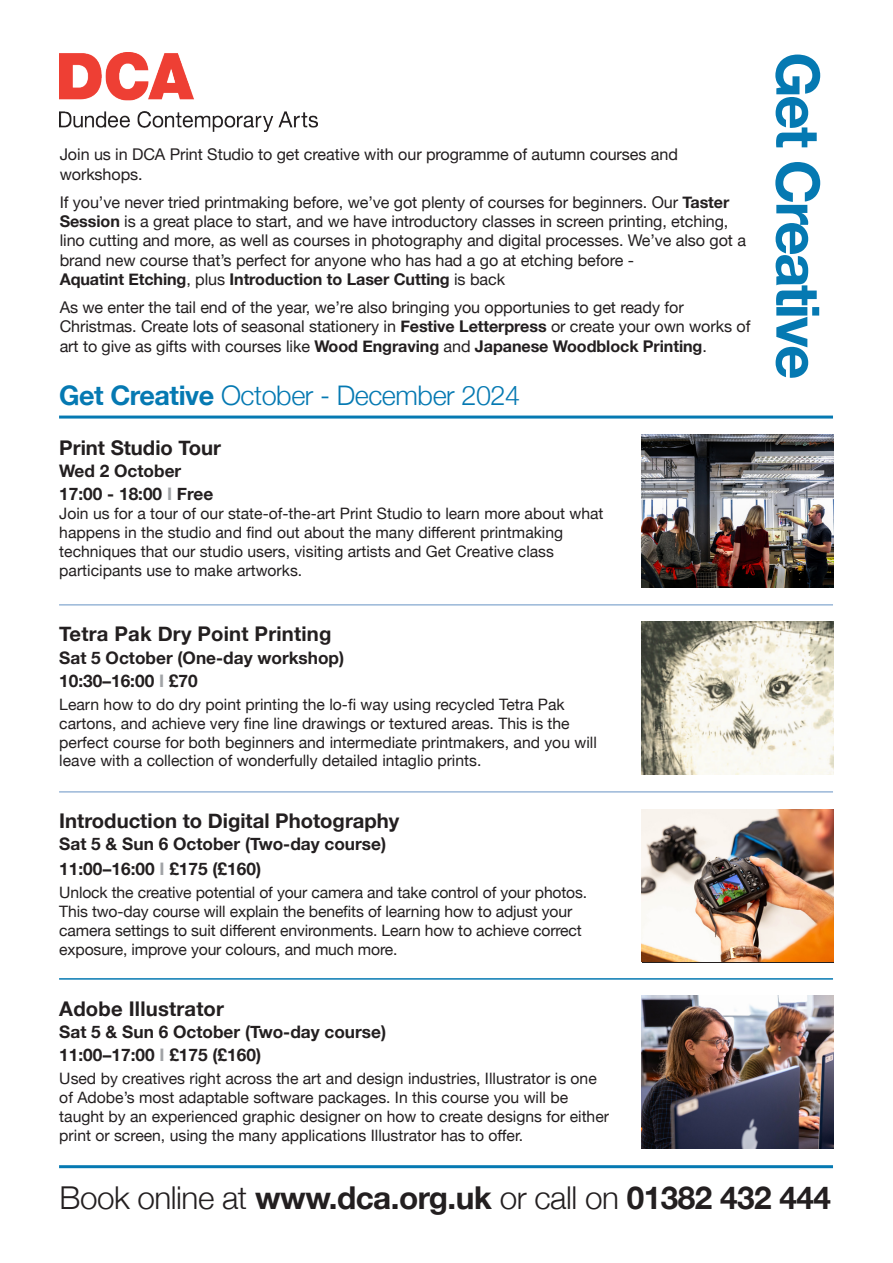
<style>
.page{position:relative;width:893px;height:1263px;background:#fff}
.page>*{position:absolute;margin:0;border:0;box-sizing:border-box;transform-origin:0 0}
.t1{font:700 60px "Helvetica Neue";letter-spacing:-.045em;color:#0579b2}
.t2{font:700 31.5px "Helvetica Neue";letter-spacing:-.015em;color:#231f20}
.t3{font:300 27px "Helvetica Neue";letter-spacing:-.015em;color:#0579b2}
.t4{font:700 20.25px "Helvetica Neue";color:#231f20}
.t5{font:700 17.25px "Helvetica Neue";color:#231f20}
.t6{font:16.2px/19.4px "Helvetica Neue";letter-spacing:-.005em;color:#231f20}
.t7{font:15.75px/18.9px "Helvetica Neue";color:#231f20}
.s1{font-weight:700}
.s2{color:#a1a3a6}
.s3{font-weight:300}
</style>
<div class="page">
<img style="left:60px;top:53px;width:257px;height:78px">
<hr style="left:59px;top:1165px;width:774px;height:3px;background:#0579b2">
<hr style="left:59px;top:416px;width:774px;height:3px;background:#0579b2">
<hr style="left:59px;top:978px;width:774px;height:2px;background:#0579b2">
<img style="left:642px;top:435px;width:191px;height:153px">
<hr style="left:59px;top:791px;width:774px;height:2px;background:#9ab7d8">
<hr style="left:59px;top:604px;width:774px;height:2px;background:#9ab7d8">
<img style="left:642px;top:621px;width:191px;height:153px">
<img style="left:642px;top:809px;width:191px;height:153px">
<img style="left:642px;top:996px;width:191px;height:153px">
<p class="t6" style="left:60px;top:146px;width:620px">Join us in DCA Print Studio to get creative with our programme of autumn courses and workshops.</p>
<p class="t6" style="left:60px;top:193px;width:688px">If you’ve never tried printmaking before, we’ve got plenty of courses for beginners. Our <span class="s1">Taster Session</span> is a great place to start, and we have introductory classes in screen printing, etching, lino cutting and more, as well as courses in photography and digital processes. We’ve also got a brand new course that’s perfect for anyone who has had a go at etching before -<br><span class="s1">Aquatint Etching</span>, plus <span class="s1">Introduction to Laser Cutting</span> is back</p>
<p class="t6" style="left:60px;top:298px;width:692px">As we enter the tail end of the year, we’re also bringing you opportunies to get ready for<br>Christmas. Create lots of seasonal stationery in <span class="s1">Festive Letterpress</span> or create your own works of art to give as gifts with courses like <span class="s1">Wood Engraving</span> and <span class="s1">Japanese Woodblock Printing</span>.</p>
<p class="t3" style="left:59px;top:373px;width:463px"><span class="s1">Get Creative</span> October - December 2024</p>
<p class="t4" style="left:59px;top:431px;width:163px">Print Studio Tour</p>
<p class="t5" style="left:59px;top:458px;width:124px">Wed 2 October</p>
<p class="t5" style="left:59px;top:481px;width:156px">17:00 - 18:00 <span class="s2">I</span> Free</p>
<p class="t7" style="left:59px;top:505px;width:546px">Join us for a tour of our state-of-the-art Print Studio to learn more about what happens in the studio and find out about the many different printmaking techniques that our studio users, visiting artists and Get Creative class</p>
<p class="t7" style="left:59px;top:562px;width:244px">participants use to make artworks.</p>
<p class="t4" style="left:59px;top:618px;width:274px">Tetra Pak Dry Point Printing</p>
<p class="t5" style="left:59px;top:644px;width:286px">Sat 5 October (One-day workshop)</p>
<p class="t5" style="left:59px;top:667px;width:140px">10:30–16:00 <span class="s2">I</span> £70</p>
<p class="t7" style="left:59px;top:696px;width:539px">Learn how to do dry point printing the lo-fi way using recycled Tetra Pak cartons, and achieve very fine line drawings or textured areas. This is the perfect course for both beginners and intermediate printmakers, and you will leave with a collection of wonderfully detailed intaglio prints.</p>
<p class="t4" style="left:59px;top:804px;width:342px">Introduction to Digital Photography</p>
<p class="t5" style="left:59px;top:831px;width:328px">Sat 5 &amp; Sun 6 October (Two-day course)</p>
<p class="t5" style="left:59px;top:856px;width:203px">11:00–16:00 <span class="s2">I</span> £175 (£160)</p>
<p class="t7" style="left:59px;top:884px;width:529px">Unlock the creative potential of your camera and take control of your photos.<br>This two-day course will explain the benefits of learning how to adjust your camera settings to suit different environments. Learn how to achieve correct exposure, improve your colours, and much more.</p>
<p class="t4" style="left:59px;top:992px;width:166px">Adobe Illustrator</p>
<p class="t5" style="left:59px;top:1019px;width:328px">Sat 5 &amp; Sun 6 October (Two-day course)</p>
<p class="t5" style="left:59px;top:1042px;width:203px">11:00–17:00 <span class="s2">I</span> £175 (£160)</p>
<p class="t7" style="left:59px;top:1070px;width:551px">Used by creatives right across the art and design industries, Illustrator is one of Adobe’s most adaptable software packages. In this course you will be taught by an experienced graphic designer on how to create designs for either print or screen, using the many applications Illustrator has to offer.</p>
<p class="t1" style="left:845px;top:52px;width:329px;rotate:90deg">Get Creative</p>
<p class="t2" style="left:60px;top:1173px;width:773px"><span class="s3">Book online at</span> www.dca.org.uk <span class="s3">or call on</span> 01382 432 444</p>
</div>
